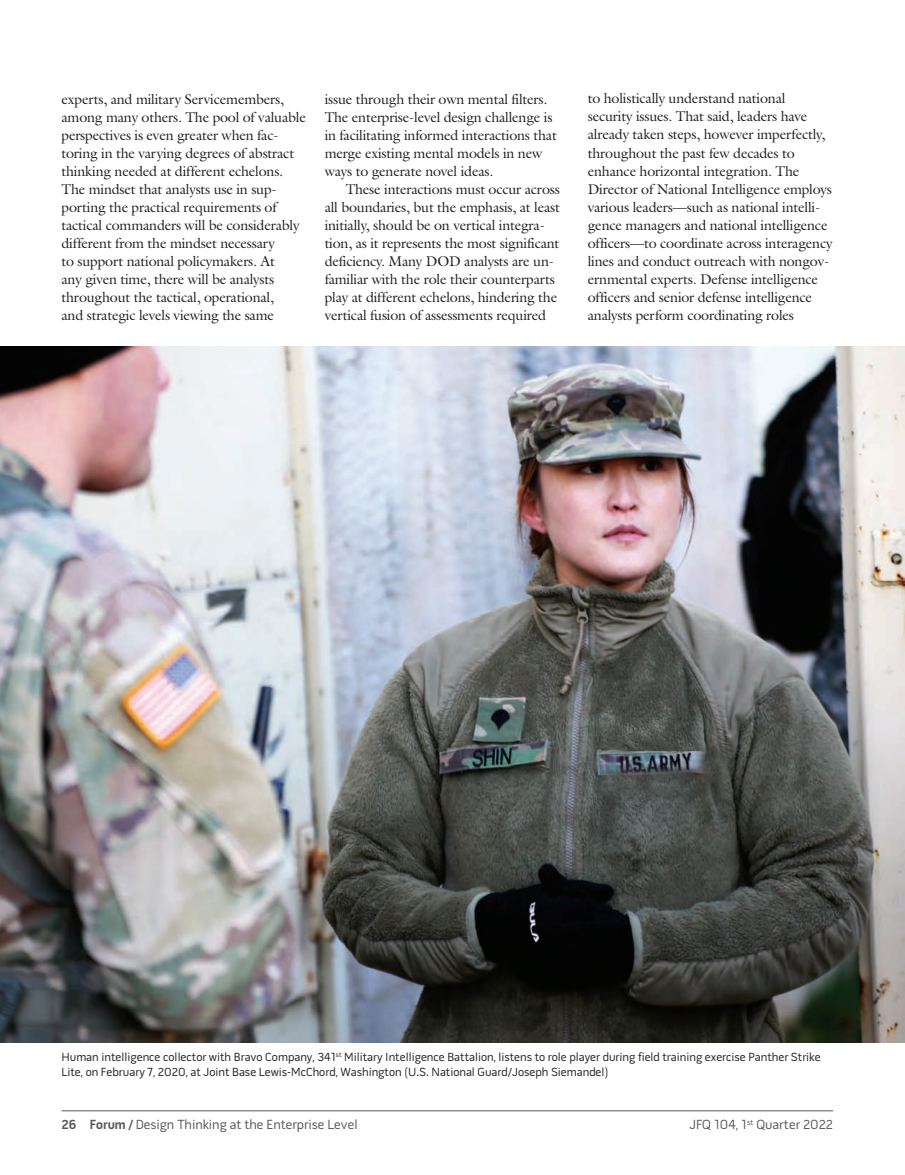
<style>
.page{position:relative;width:905px;height:1175px;background:#fff}
.page>*{position:absolute;margin:0;border:0;box-sizing:border-box;transform-origin:0 0}
.t1{font:14.25px/18px "Galliard Std";letter-spacing:-.015em;color:#231f20}
.t2{font:13.5px "Pill Gothic 600 mg";color:#57585a}
.t3{font:12px/15px "Pill Gothic 600 mg";color:#231f20}
.s1{font-weight:700}
</style>
<div class="page">
<hr style="left:62px;top:1110px;width:770px;height:1px;background:#57585a">
<img style="left:0;top:346px;width:904px;height:696px">
<p class="t1" style="left:62px;top:89px;width:246px">experts, and military Servicemembers, among many others. The pool of valuable perspectives is even greater when fac&shy;toring in the varying degrees of abstract thinking needed at different echelons.<br>The mindset that analysts use in sup&shy;porting the practical requirements of tactical commanders will be considerably different from the mindset necessary<br>to support national policymakers. At<br>any given time, there will be analysts throughout the tactical, operational,<br>and strategic levels viewing the same</p>
<p class="t1" style="left:324px;top:89px;width:234px">issue through their own mental filters.<br>The enterprise-level design challenge is in facilitating informed interactions that merge existing mental models in new ways to generate novel ideas.</p>
<p class="t1" style="left:324px;top:179px;width:237px;text-indent:21px">These interactions must occur across all boundaries, but the emphasis, at least initially, should be on vertical integra&shy;tion, as it represents the most significant deficiency. Many DOD analysts are un&shy;familiar with the role their counterparts play at different echelons, hindering the vertical fusion of assessments required</p>
<p class="t1" style="left:587px;top:89px;width:246px">to holistically understand national security issues. That said, leaders have already taken steps, however imperfectly, throughout the past few decades to enhance horizontal integration. The Director of National Intelligence employs various leaders—such as national intelli&shy;gence managers and national intelligence officers—to coordinate across interagency lines and conduct outreach with nongov&shy;ernmental experts. Defense intelligence officers and senior defense intelligence analysts perform coordinating roles</p>
<p class="t3" style="left:62px;top:1050px;width:760px">Human intelligence collector with Bravo Company, 341<sup>st</sup> Military Intelligence Battalion, listens to role player during field training exercise Panther Strike<br>Lite, on February 7, 2020, at Joint Base Lewis-McChord, Washington (U.S. National Guard/Joseph Siemandel)</p>
<p class="t2" style="left:62px;top:1119px;width:298px"><span class="s1">26 Forum /</span> Design Thinking at the Enterprise Level</p>
<p class="t2" style="left:689px;top:1119px;width:145px">JFQ 104, 1<sup>st</sup> Quarter 2022</p>
</div>
